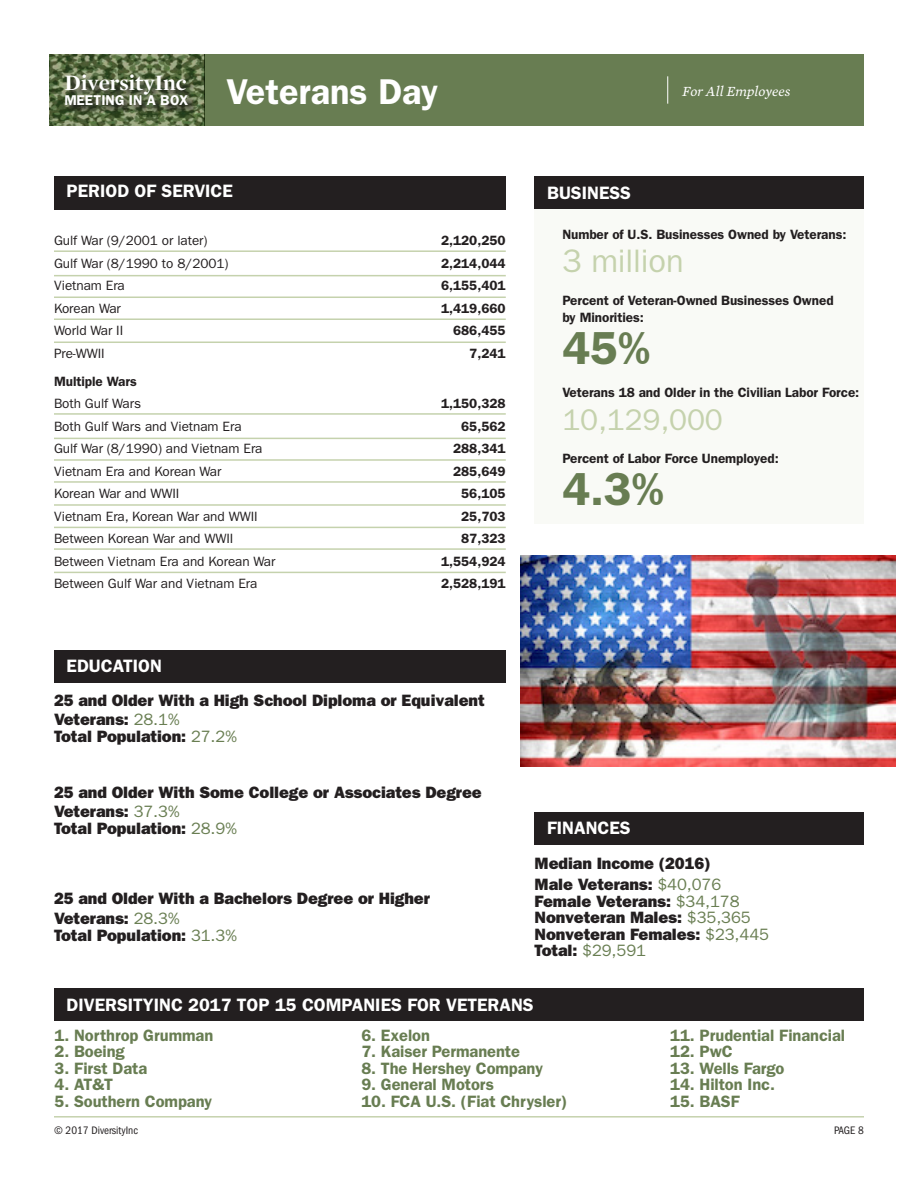
<style>
.page{position:relative;width:918px;height:1188px;background:#fff}
.page>*{position:absolute;margin:0;border:0;box-sizing:border-box;transform-origin:0 0}
.t1{font:600 46.5px "ITC Franklin Gothic Std";color:#687d52}
.t2{font:600 36px "ITC Franklin Gothic Std";color:#fff}
.t3{font:32.7px "ITC Franklin Gothic Std";letter-spacing:-.005em;color:#c5d2ad}
.t4{font:30px "ITC Franklin Gothic Std";letter-spacing:-.005em;color:#c5d2ad}
.t5{font:700 22.5px "Mercury Display";color:#fff}
.t6{font:600 18px "ITC Franklin Gothic Std";color:#fff}
.t7{font:16.5px "ITC Franklin Gothic Std Hvy";letter-spacing:-.005em;color:#231f20}
.t8{font:600 16.5px "ITC Franklin Gothic Std";letter-spacing:-.005em;color:#687d52}
.t9{font:16.5px "ITC Franklin Gothic Std";color:#697e52}
.Heading_1{font:italic 14.25px "Mercury Text G2";color:#fff}
.t10{font:600 14.25px "ITC Franklin Gothic Std";color:#fff}
.t11{font:13.5px "ITC Franklin Gothic Std";letter-spacing:-.005em;color:#231f20}
.t12{font:600 13.5px/16.5px "ITC Franklin Gothic Std";letter-spacing:-.005em;color:#231f20}
.t13{font:condensed 11.25px "ITC Franklin Gothic Std";color:#231f20}
.s1{font-family:"ITC Franklin Gothic Std";color:#697e52}
.s2{font-family:"ITC Franklin Gothic Std Hvy";color:#231f20}
</style>
<div class="page">
<hr style="left:54px;top:1116px;width:810px;height:2px;background:#c5d2ad">
<div style="left:535px;top:207px;width:329px;height:317px;background:#f9faf6"></div>
<div style="left:54px;top:176px;width:452px;height:33px;background:#231f20"></div>
<hr style="left:54px;top:413px;width:452px;height:2px;background:#c5d2ad">
<hr style="left:54px;top:438px;width:452px;height:1px;background:#c5d2ad">
<hr style="left:54px;top:459px;width:452px;height:2px;background:#c5d2ad">
<hr style="left:54px;top:481px;width:452px;height:2px;background:#c5d2ad">
<hr style="left:54px;top:504px;width:452px;height:2px;background:#c5d2ad">
<div style="left:54px;top:650px;width:452px;height:33px;background:#231f20"></div>
<div style="left:54px;top:988px;width:810px;height:33px;background:#231f20"></div>
<div style="left:535px;top:812px;width:329px;height:33px;background:#231f20"></div>
<div style="left:535px;top:176px;width:329px;height:33px;background:#231f20"></div>
<div style="left:205px;top:54px;width:659px;height:72px;background:#687d52"></div>
<img style="left:50px;top:54px;width:155px;height:72px">
<svg style="left:65px;top:74px;width:132px;height:40px;background:#505d3f"></svg>
<svg style="left:667px;top:76px;width:1px;height:28px"></svg>
<hr style="left:54px;top:250px;width:452px;height:2px;background:#c5d2ad">
<hr style="left:54px;top:275px;width:452px;height:1px;background:#c5d2ad">
<hr style="left:54px;top:297px;width:452px;height:1px;background:#c5d2ad">
<hr style="left:54px;top:318px;width:452px;height:2px;background:#c5d2ad">
<hr style="left:54px;top:342px;width:452px;height:1px;background:#c5d2ad">
<hr style="left:54px;top:527px;width:452px;height:1px;background:#c5d2ad">
<hr style="left:54px;top:548px;width:452px;height:2px;background:#c5d2ad">
<hr style="left:54px;top:572px;width:452px;height:1px;background:#c5d2ad">
<img style="left:520px;top:555px;width:375px;height:212px">
<p class="t5" style="left:65px;top:66px;width:123px">DiversityInc</p>
<p class="t10" style="left:65px;top:92px;width:125px">MEETING IN A BOX</p>
<p class="t2" style="left:226px;top:70px;width:213px">Veterans Day</p>
<p class="Heading_1" style="left:683px;top:81px;width:109px">For All Employees</p>
<p class="t6" style="left:67px;top:180px;width:168px">PERIOD OF SERVICE</p>
<p class="t11" style="left:54px;top:233px;width:155px">Gulf War (9/2001 or later)</p>
<p class="t12" style="left:441px;top:233px;width:66px">2,120,250</p>
<p class="t11" style="left:54px;top:256px;width:176px">Gulf War (8/1990 to 8/2001)</p>
<p class="t12" style="left:441px;top:255px;width:66px">2,214,044</p>
<p class="t11" style="left:54px;top:278px;width:72px">Vietnam Era</p>
<p class="t12" style="left:441px;top:278px;width:66px">6,155,401</p>
<p class="t11" style="left:54px;top:301px;width:68px">Korean War</p>
<p class="t12" style="left:441px;top:300px;width:66px">1,419,660</p>
<p class="t11" style="left:54px;top:323px;width:71px">World War II</p>
<p class="t12" style="left:453px;top:323px;width:54px">686,455</p>
<p class="t11" style="left:54px;top:346px;width:52px">Pre-WWII</p>
<p class="t12" style="left:469px;top:345px;width:38px">7,241</p>
<p class="t12" style="left:54px;top:373px;width:84px">Multiple Wars</p>
<p class="t11" style="left:54px;top:396px;width:89px">Both Gulf Wars</p>
<p class="t12" style="left:441px;top:395px;width:66px">1,150,328</p>
<p class="t11" style="left:54px;top:418px;width:189px">Both Gulf Wars and Vietnam Era</p>
<p class="t12" style="left:461px;top:418px;width:46px">65,562</p>
<p class="t11" style="left:54px;top:441px;width:210px">Gulf War (8/1990) and Vietnam Era</p>
<p class="t12" style="left:453px;top:440px;width:54px">288,341</p>
<p class="t11" style="left:54px;top:463px;width:169px">Vietnam Era and Korean War</p>
<p class="t12" style="left:453px;top:463px;width:54px">285,649</p>
<p class="t11" style="left:54px;top:486px;width:127px">Korean War and WWII</p>
<p class="t12" style="left:461px;top:485px;width:46px">56,105</p>
<p class="t11" style="left:54px;top:508px;width:205px">Vietnam Era, Korean War and WWII</p>
<p class="t12" style="left:461px;top:508px;width:46px">25,703</p>
<p class="t11" style="left:54px;top:531px;width:181px">Between Korean War and WWII</p>
<p class="t12" style="left:461px;top:530px;width:46px">87,323</p>
<p class="t11" style="left:54px;top:553px;width:223px">Between Vietnam Era and Korean War</p>
<p class="t12" style="left:441px;top:553px;width:66px">1,554,924</p>
<p class="t11" style="left:54px;top:576px;width:205px">Between Gulf War and Vietnam Era</p>
<p class="t12" style="left:441px;top:575px;width:66px">2,528,191</p>
<p class="t6" style="left:67px;top:655px;width:97px">EDUCATION</p>
<p class="t7" style="left:54px;top:690px;width:432px">25 and Older With a High School Diploma or Equivalent</p>
<p class="t7" style="left:54px;top:710px;width:127px">Veterans: <span class="s1">28.1%</span></p>
<p class="t7" style="left:54px;top:726px;width:184px">Total Population: <span class="s1">27.2%</span></p>
<p class="t7" style="left:54px;top:782px;width:429px">25 and Older With Some College or Associates Degree</p>
<p class="t7" style="left:54px;top:802px;width:127px">Veterans: <span class="s1">37.3%</span></p>
<p class="t7" style="left:54px;top:818px;width:184px">Total Population: <span class="s1">28.9%</span></p>
<p class="t7" style="left:54px;top:889px;width:378px">25 and Older With a Bachelors Degree or Higher</p>
<p class="t7" style="left:54px;top:909px;width:127px">Veterans: <span class="s1">28.3%</span></p>
<p class="t7" style="left:54px;top:925px;width:184px">Total Population: <span class="s1">31.3%</span></p>
<p class="t6" style="left:547px;top:182px;width:85px">BUSINESS</p>
<p class="t12" style="left:562px;top:226px;width:286px">Number of U.S. Businesses Owned by Veterans:</p>
<p class="t3" style="left:562px;top:242px;width:123px">3 million</p>
<p class="t12" style="left:562px;top:292px;width:273px">Percent of Veteran-Owned Businesses Owned by Minorities:</p>
<p class="t1" style="left:562px;top:320px;width:89px">45%</p>
<p class="t12" style="left:562px;top:384px;width:298px">Veterans 18 and Older in the Civilian Labor Force:</p>
<p class="t4" style="left:562px;top:402px;width:162px">10,129,000</p>
<p class="t12" style="left:562px;top:450px;width:218px">Percent of Labor Force Unemployed:</p>
<p class="t1" style="left:562px;top:461px;width:103px">4.3%</p>
<p class="t6" style="left:547px;top:817px;width:85px">FINANCES</p>
<p class="t7" style="left:535px;top:854px;width:177px">Median Income (2016)</p>
<p class="t7" style="left:535px;top:875px;width:188px">Male Veterans: <span class="s1">$40,076</span></p>
<p class="t7" style="left:535px;top:891px;width:207px">Female Veterans: <span class="s1">$34,178</span></p>
<p class="t7" style="left:535px;top:908px;width:218px">Nonveteran Males: <span class="s1">$35,365</span></p>
<p class="t7" style="left:535px;top:924px;width:236px">Nonveteran Females: <span class="s1">$23,445</span></p>
<p class="t9" style="left:535px;top:941px;width:113px"><span class="s2">Total:</span> $29,591</p>
<p class="t6" style="left:67px;top:994px;width:469px">DIVERSITYINC 2017 TOP 15 COMPANIES FOR VETERANS</p>
<p class="t8" style="left:55px;top:1026px;width:160px">1. Northrop Grumman</p>
<p class="t8" style="left:55px;top:1042px;width:72px">2. Boeing</p>
<p class="t8" style="left:55px;top:1059px;width:94px">3. First Data</p>
<p class="t8" style="left:55px;top:1075px;width:60px">4. AT&amp;T</p>
<p class="t8" style="left:55px;top:1092px;width:159px">5. Southern Company</p>
<p class="t8" style="left:361px;top:1026px;width:70px">6. Exelon</p>
<p class="t8" style="left:361px;top:1042px;width:160px">7. Kaiser Permanente</p>
<p class="t8" style="left:361px;top:1059px;width:183px">8. The Hershey Company</p>
<p class="t8" style="left:361px;top:1075px;width:134px">9. General Motors</p>
<p class="t8" style="left:361px;top:1092px;width:207px">10. FCA U.S. (Fiat Chrysler)</p>
<p class="t8" style="left:670px;top:1026px;width:177px">11. Prudential Financial</p>
<p class="t8" style="left:670px;top:1042px;width:64px">12. PwC</p>
<p class="t8" style="left:670px;top:1059px;width:116px">13. Wells Fargo</p>
<p class="t8" style="left:670px;top:1075px;width:106px">14. Hilton Inc.</p>
<p class="t8" style="left:670px;top:1092px;width:71px">15. BASF</p>
<p class="t13" style="left:54px;top:1124px;width:85px">© 2017 DiversityInc</p>
<p class="t13" style="left:834px;top:1124px;width:31px">PAGE 8</p>
</div>
